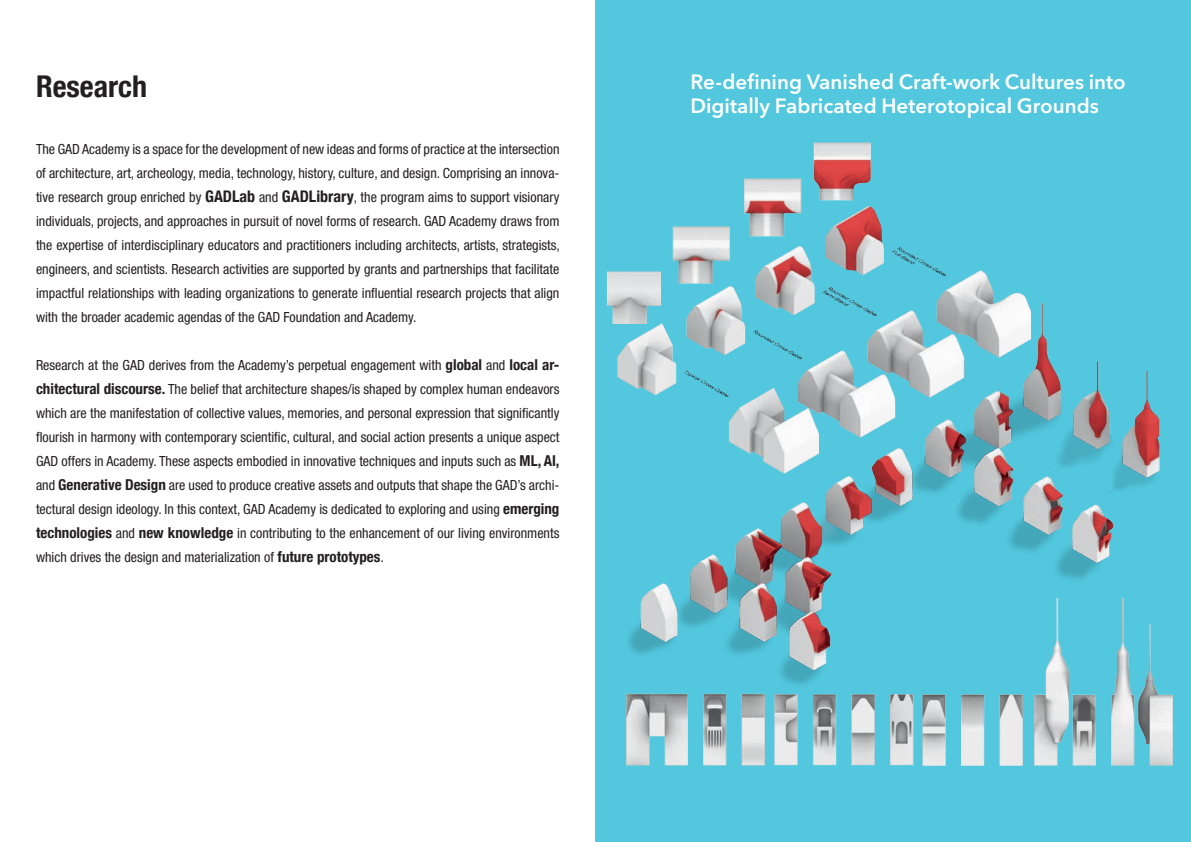
<style>
.page{position:relative;width:1191px;height:842px;background:#fff}
.page>*{position:absolute;margin:0;border:0;box-sizing:border-box;transform-origin:0 0}
.t1{font:700 condensed 30px "Helvetica Neue";color:#231f20}
.t2{font:600 20.6px/24.3px "Avenir Next LT Pro";color:#fff}
.t3{font:italic condensed 14px/24px "Helvetica Neue 57";color:#231f20;text-align:justify}
.s1{font-family:"Helvetica Neue";font-weight:700;font-style:normal;font-size:16px}
.s2{font-family:"Helvetica Neue";font-weight:700;font-style:normal;font-size:15px}
</style>
<div class="page">
<div style="left:595px;top:0;width:596px;height:842px;background:#52c7dd"></div>
<img style="left:617px;top:206px;width:374px;height:177px">
<img style="left:813px;top:142px;width:58px;height:59px">
<img style="left:670px;top:223px;width:62px;height:62px">
<img style="left:607px;top:262px;width:54px;height:62px">
<img style="left:627px;top:285px;width:533px;height:399px">
<img style="left:1028px;top:598px;width:145px;height:168px">
<img style="left:626px;top:693px;width:139px;height:73px">
<img style="left:774px;top:694px;width:140px;height:72px">
<img style="left:922px;top:692px;width:109px;height:74px">
<img style="left:740px;top:178px;width:62px;height:62px">
<p class="t1" style="left:36px;top:68px;width:113px">Research</p>
<p class="t3" style="left:36px;top:137px;width:525px">The GAD Academy is a space for the development of new ideas and forms of practice at the intersection of architecture, art, archeology, media, technology, history, culture, and design. Comprising an innova&shy;tive research group enriched by <span class="s1">GADLab</span> and <span class="s1">GADLibrary</span>, the program aims to support visionary individuals, projects, and approaches in pursuit of novel forms of research. GAD Academy draws from the expertise of interdisciplinary educators and practitioners including architects, artists, strategists, engineers, and scientists. Research activities are supported by grants and partnerships that facilitate impactful relationships with leading organizations to generate influential research projects that align with the broader academic agendas of the GAD Foundation and Academy.</p>
<p class="t3" style="left:36px;top:353px;width:525px">Research at the GAD derives from the Academy’s perpetual engagement with <span class="s2">global</span> and <span class="s2">local ar&shy;chitectural discourse.</span> The belief that architecture shapes/is shaped by complex human endeavors which are the manifestation of collective values, memories, and personal expression that significantly flourish in harmony with contemporary scientific, cultural, and social action presents a unique aspect GAD offers in Academy. These aspects embodied in innovative techniques and inputs such as <span class="s2">ML, AI, </span>and <span class="s2">Generative Design</span> are used to produce creative assets and outputs that shape the GAD’s archi&shy;tectural design ideology. In this context, GAD Academy is dedicated to exploring and using <span class="s2">emerging technologies</span> and <span class="s2">new knowledge</span> in contributing to the enhancement of our living environments which drives the design and materialization of <span class="s2">future prototypes</span>.</p>
<p class="t2" style="left:690px;top:69px;width:437px">Re-defining Vanished Craft-work Cultures into<br>Digitally Fabricated Heterotopical Grounds</p>
</div>
